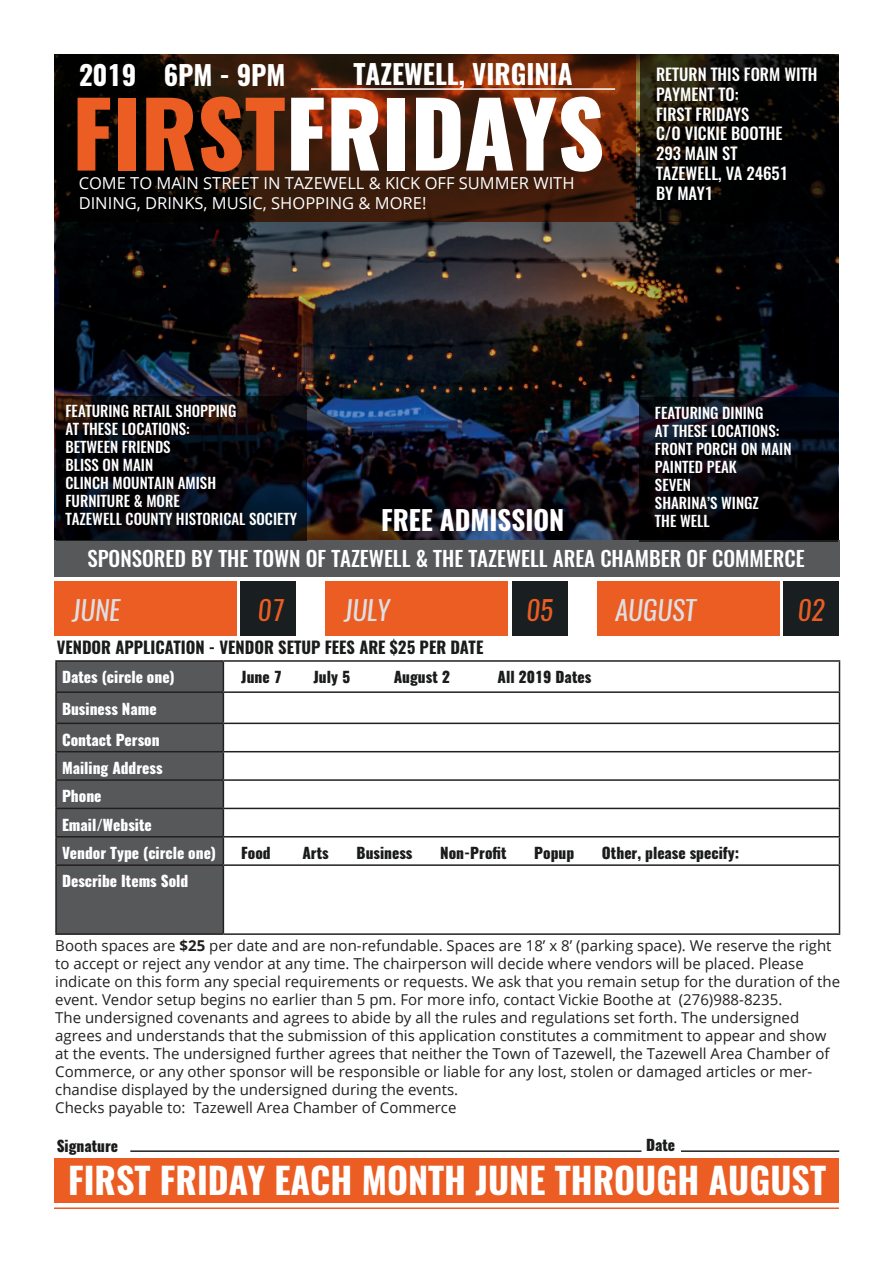
<style>
.page{position:relative;width:893px;height:1263px;background:#fff}
.page>*{position:absolute;margin:0;border:0;box-sizing:border-box;transform-origin:0 0}
.t1{font:800 90px "Oswald";color:#fff}
.t2{font:700 36px "Oswald";color:#fff}
.t3{font:700 27px "Oswald";color:#fff}
.t4{font:italic 27px "Oswald";color:#dedfe1}
.t5{font:italic 27px "Oswald";color:#eb5d23}
.t6{font:500 21px "Oswald";color:#fff}
.t7{font:18px "Times New Roman";color:#231f20}
.t8{font:500 16.5px/19.8px "Oswald";color:#fff}
.t9{font:16.5px/19.8px "Open Sans";color:#fff}
.t10{font:700 16.5px "Oswald";color:#1a1b1b}
.t11{font:15px/18px "Open Sans";color:#231f20}
.t12{font:500 15px/18px "Oswald";color:#fff}
.t13{font:800 15px/28.3px "Oswald";color:#fff}
.t14{font:800 15px "Oswald";color:#1a1b1b}
.s1{color:#eb5d23}
.s2{font-weight:700}
</style>
<div class="page">
<img style="left:54px;top:54px;width:785px;height:486px">
<div style="left:54px;top:540px;width:785px;height:36px;background:#57585a"></div>
<div style="left:54px;top:1159px;width:785px;height:44px;background:#eb5d23"></div>
<svg style="left:54px;top:54px;width:581px;height:167px;background:#351607"></svg>
<svg style="left:641px;top:54px;width:198px;height:167px;background:#0a0905"></svg>
<div style="left:241px;top:581px;width:55px;height:54px;background:#191e20"></div>
<div style="left:512px;top:581px;width:56px;height:54px;background:#191e20"></div>
<div style="left:784px;top:581px;width:55px;height:54px;background:#191e20"></div>
<div style="left:54px;top:581px;width:182px;height:54px;background:#eb5d23"></div>
<div style="left:325px;top:581px;width:183px;height:54px;background:#eb5d23"></div>
<div style="left:597px;top:581px;width:182px;height:54px;background:#eb5d23"></div>
<hr style="left:54px;top:1207px;width:785px;height:2px;background:#eb5d23">
<hr style="left:311px;top:88px;width:304px;height:2px;background:#fff">
<div style="left:57px;top:662px;width:166px;height:271px;background:#57585a"></div>
<hr style="left:223px;top:660px;width:617px;height:2px;background:#231f20">
<svg style="left:839px;top:662px;width:1px;height:29px"></svg>
<hr style="left:223px;top:691px;width:617px;height:2px;background:#231f20">
<hr style="left:839px;top:693px;width:1px;height:30px;background:#231f20">
<hr style="left:223px;top:723px;width:617px;height:1px;background:#231f20">
<hr style="left:223px;top:751px;width:617px;height:1px;background:#231f20">
<hr style="left:223px;top:779px;width:617px;height:2px;background:#231f20">
<hr style="left:223px;top:808px;width:617px;height:1px;background:#231f20">
<hr style="left:223px;top:836px;width:617px;height:1px;background:#231f20">
<svg style="left:839px;top:724px;width:1px;height:140px"></svg>
<hr style="left:223px;top:864px;width:617px;height:2px;background:#231f20">
<hr style="left:839px;top:866px;width:1px;height:67px;background:#231f20">
<hr style="left:223px;top:933px;width:617px;height:2px;background:#231f20">
<hr style="left:55px;top:660px;width:168px;height:2px;background:#231f20">
<hr style="left:55px;top:662px;width:2px;height:29px;background:#231f20">
<svg style="left:223px;top:662px;width:1px;height:29px"></svg>
<hr style="left:55px;top:691px;width:168px;height:2px;background:#231f20">
<hr style="left:55px;top:693px;width:2px;height:30px;background:#231f20">
<hr style="left:223px;top:693px;width:1px;height:30px;background:#231f20">
<hr style="left:55px;top:723px;width:168px;height:1px;background:#231f20">
<hr style="left:55px;top:724px;width:2px;height:27px;background:#231f20">
<hr style="left:55px;top:751px;width:168px;height:1px;background:#231f20">
<hr style="left:55px;top:752px;width:2px;height:27px;background:#231f20">
<hr style="left:55px;top:779px;width:168px;height:2px;background:#231f20">
<hr style="left:55px;top:781px;width:2px;height:27px;background:#231f20">
<hr style="left:55px;top:808px;width:168px;height:1px;background:#231f20">
<hr style="left:55px;top:809px;width:2px;height:27px;background:#231f20">
<hr style="left:55px;top:836px;width:168px;height:1px;background:#231f20">
<hr style="left:55px;top:837px;width:2px;height:27px;background:#231f20">
<svg style="left:223px;top:724px;width:1px;height:140px"></svg>
<hr style="left:55px;top:864px;width:168px;height:2px;background:#231f20">
<hr style="left:55px;top:866px;width:2px;height:67px;background:#231f20">
<hr style="left:223px;top:866px;width:1px;height:67px;background:#231f20">
<hr style="left:55px;top:933px;width:168px;height:2px;background:#231f20">
<hr style="left:130px;top:1150px;width:511px;height:2px;background:#231f20">
<hr style="left:681px;top:1150px;width:158px;height:2px;background:#231f20">
<svg style="left:56px;top:396px;width:251px;height:144px;background:#07080e"></svg>
<svg style="left:639px;top:398px;width:199px;height:144px;background:#07080e"></svg>
<h3 class="t3" style="left:79px;top:56px;width:208px">2019 6PM - 9PM</h3>
<h3 class="t3" style="left:354px;top:55px;width:220px">TAZEWELL, VIRGINIA</h3>
<h1 class="t1" style="left:72px;top:71px;width:534px"><span class="s1">FIRST</span>FRIDAYS</h1>
<p class="t9" style="left:79px;top:173px;width:497px">COME TO MAIN STREET IN TAZEWELL &amp; KICK OFF SUMMER WITH<br>DINING, DRINKS, MUSIC, SHOPPING &amp; MORE!</p>
<p class="t8" style="left:656px;top:65px;width:163px">RETURN THIS FORM WITH<br>PAYMENT TO:<br>FIRST FRIDAYS<br>C/O VICKIE BOOTHE<br>293 MAIN ST<br>TAZEWELL, VA 24651<br>BY MAY1</p>
<p class="t7" style="left:656px;top:203px;width:10px">1</p>
<p class="t12" style="left:65px;top:402px;width:233px">FEATURING RETAIL SHOPPING<br>AT THESE LOCATIONS:<br>BETWEEN FRIENDS<br>BLISS ON MAIN<br>CLINCH MOUNTAIN AMISH<br>FURNITURE &amp; MORE<br>TAZEWELL COUNTY HISTORICAL SOCIETY</p>
<p class="t12" style="left:655px;top:404px;width:138px">FEATURING DINING<br>AT THESE LOCATIONS:<br>FRONT PORCH ON MAIN<br>PAINTED PEAK<br>SEVEN<br>SHARINA’S WINGZ<br>THE WELL</p>
<h3 class="t3" style="left:381px;top:501px;width:185px">FREE ADMISSION</h3>
<h3 class="t6" style="left:87px;top:544px;width:719px">SPONSORED BY THE TOWN OF TAZEWELL &amp; THE TAZEWELL AREA CHAMBER OF COMMERCE</h3>
<h3 class="t4" style="left:72px;top:591px;width:49px">JUNE</h3>
<h3 class="t5" style="left:258px;top:591px;width:28px">07</h3>
<h3 class="t4" style="left:344px;top:591px;width:47px">JULY</h3>
<h3 class="t5" style="left:526px;top:591px;width:28px">05</h3>
<h3 class="t4" style="left:615px;top:591px;width:82px">AUGUST</h3>
<h3 class="t5" style="left:798px;top:591px;width:28px">02</h3>
<p class="t10" style="left:57px;top:635px;width:428px">VENDOR APPLICATION - VENDOR SETUP FEES ARE $25 PER DATE</p>
<p class="t13" style="left:62px;top:664px;width:114px">Dates (circle one)</p>
<p class="t14" style="left:241px;top:667px;width:42px">June 7</p>
<p class="t14" style="left:313px;top:667px;width:38px">July 5</p>
<p class="t14" style="left:394px;top:667px;width:58px">August 2</p>
<p class="t14" style="left:498px;top:667px;width:95px">All 2019 Dates</p>
<p class="t13" style="left:62px;top:693px;width:99px;line-height:31.2px">Business Name<br>Contact Person</p>
<p class="t13" style="left:62px;top:754px;width:156px">Mailing Address<br>Phone<br>Email/Website<br>Vendor Type (circle one)</p>
<p class="t14" style="left:241px;top:842px;width:31px">Food</p>
<p class="t14" style="left:302px;top:842px;width:28px">Arts</p>
<p class="t14" style="left:357px;top:842px;width:57px">Business</p>
<p class="t14" style="left:440px;top:842px;width:68px">Non-Profit</p>
<p class="t14" style="left:534px;top:842px;width:41px">Popup</p>
<p class="t14" style="left:602px;top:842px;width:139px">Other, please specify:</p>
<p class="t13" style="left:62px;top:868px;width:128px">Describe Items Sold</p>
<p class="t11" style="left:55px;top:936px;width:786px">Booth spaces are <span class="s2">$25</span> per date and are non-refundable. Spaces are 18’ x 8’ (parking space). We reserve the right to accept or reject any vendor at any time. The chairperson will decide where vendors will be placed. Please indicate on this form any special requirements or requests. We ask that you remain setup for the duration of the event. Vendor setup begins no earlier than 5 pm. For more info, contact Vickie Boothe at (276)988-8235.<br>The undersigned covenants and agrees to abide by all the rules and regulations set forth. The undersigned agrees and understands that the submission of this application constitutes a commitment to appear and show at the events. The undersigned further agrees that neither the Town of Tazewell, the Tazewell Area Chamber of Commerce, or any other sponsor will be responsible or liable for any lost, stolen or damaged articles or mer&shy;chandise displayed by the undersigned during the events.<br>Checks payable to: Tazewell Area Chamber of Commerce</p>
<p class="t14" style="left:57px;top:1135px;width:63px">Signature</p>
<p class="t14" style="left:646px;top:1134px;width:31px">Date</p>
<h2 class="t2" style="left:68px;top:1155px;width:759px">FIRST FRIDAY EACH MONTH JUNE THROUGH AUGUST</h2>
</div>
